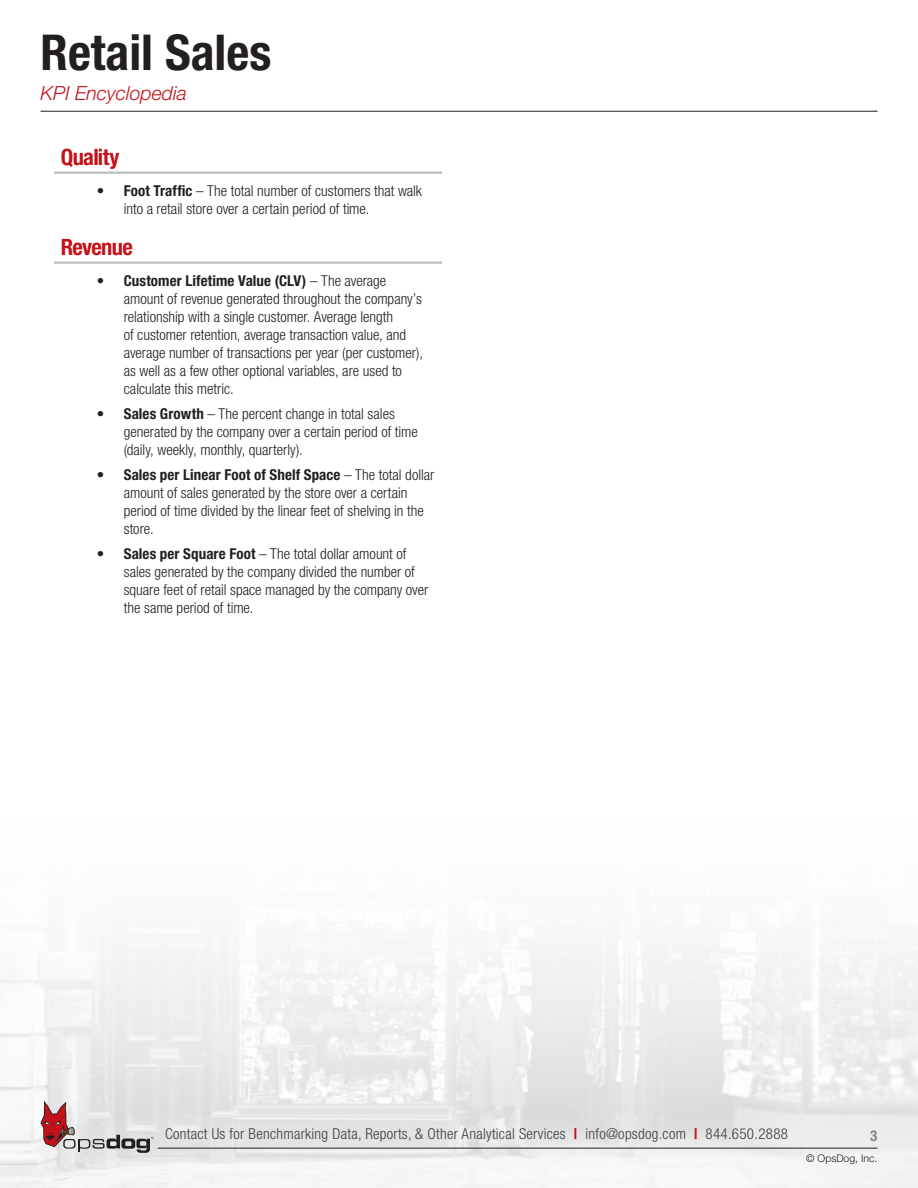
<style>
.page{position:relative;width:918px;height:1188px;background:#fff}
.page>*{position:absolute;margin:0;border:0;box-sizing:border-box;transform-origin:0 0}
.t1{font:700 condensed 49.5px "Helvetica Neue LT Pro";color:#231f20}
.t2{font:700 condensed 22.5px "Helvetica Neue LT Pro";letter-spacing:-.03em;color:#c4121a}
.t3{font:italic 300 19.5px "Helvetica Neue LT Pro";color:#c4121a}
.t4{font:300 condensed 15px/18px "Helvetica Neue LT Pro";color:#231f20}
.t5{font:300 condensed 15px "Helvetica Neue LT Pro";letter-spacing:.02em;color:#3e3e3f}
.t6{font:700 condensed 15px "Helvetica Neue LT Pro";color:#808285}
.t7{font:300 10.5px "Helvetica Neue LT Pro";color:#231f20}
.s1{font-weight:700}
.s2{font-weight:700;color:#c4121a}
</style>
<div class="page">
<hr style="left:40px;top:111px;width:838px;height:1px;background:#231f20">
<hr style="left:158px;top:1148px;width:720px;height:1px;background:#231f20">
<svg style="left:40px;top:1100px;width:113px;height:53px;background:#c8b6b7"></svg>
<hr style="left:54px;top:172px;width:388px;height:2px;background:#bcbdc0">
<hr style="left:54px;top:262px;width:388px;height:2px;background:#bcbdc0">
<h1 class="t1" style="left:40px;top:22px;width:232px">Retail Sales</h1>
<h3 class="t3" style="left:40px;top:82px;width:148px">KPI Encyclopedia</h3>
<h2 class="t2" style="left:61px;top:143px;width:60px">Quality</h2>
<p class="t4" style="left:124px;top:182px;width:300px;text-indent:-27px"><span class="s1">• Foot Traffic</span> – The total number of customers that walk into a retail store over a certain period of time.</p>
<h2 class="t2" style="left:61px;top:233px;width:74px">Revenue</h2>
<p class="t4" style="left:124px;top:272px;width:301px;text-indent:-27px"><span class="s1">• Customer Lifetime Value (CLV)</span> – The average amount of revenue generated throughout the company’s relationship with a single customer. Average length<br>of customer retention, average transaction value, and average number of transactions per year (per customer), as well as a few other optional variables, are used to calculate this metric.</p>
<p class="t4" style="left:124px;top:405px;width:296px;text-indent:-27px"><span class="s1">• Sales Growth</span> – The percent change in total sales generated by the company over a certain period of time (daily, weekly, monthly, quarterly).</p>
<p class="t4" style="left:124px;top:465px;width:312px;text-indent:-27px"><span class="s1">• Sales per Linear Foot of Shelf Space</span> – The total dollar amount of sales generated by the store over a certain period of time divided by the linear feet of shelving in the store.</p>
<p class="t4" style="left:124px;top:544px;width:306px;text-indent:-27px"><span class="s1">• Sales per Square Foot</span> – The total dollar amount of sales generated by the company divided the number of square feet of retail space managed by the company over the same period of time.</p>
<p class="t5" style="left:165px;top:1125px;width:624px">Contact Us for Benchmarking Data, Reports, &amp; Other Analytical Services <span class="s2">|</span> info@opsdog.com <span class="s2">|</span> 844.650.2888</p>
<p class="t6" style="left:870px;top:1126px;width:9px">3</p>
<p class="t7" style="left:806px;top:1152px;width:73px">© OpsDog, Inc.</p>
</div>
